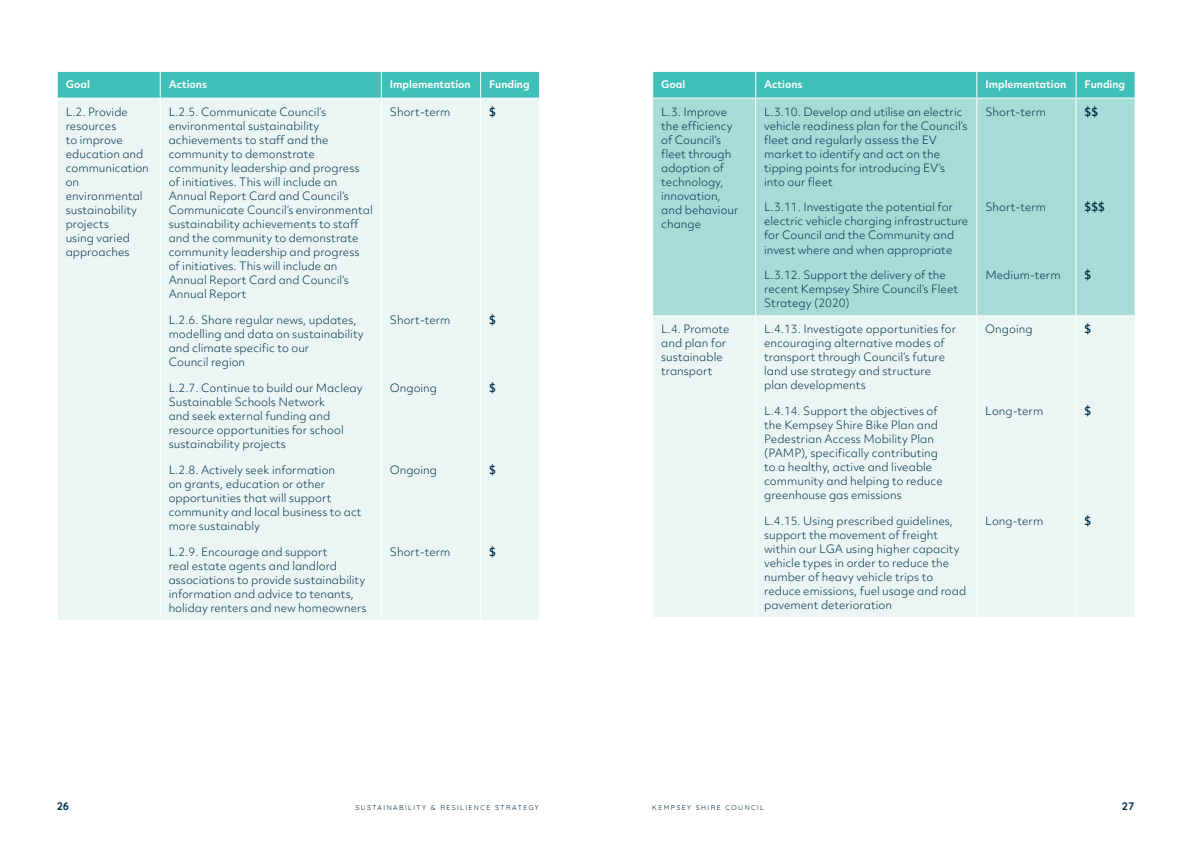
<style>
.page{position:relative;width:1191px;height:842px;background:#fff}
.page>*{position:absolute;margin:0;border:0;box-sizing:border-box;transform-origin:0 0}
.t1{font:300 11px/14px "Objektiv Mk 2";color:#002e49}
.t2{font:700 11px "Objektiv Mk 2";color:#002e49}
.t3{font:700 11px "Quicksand";color:#002e49}
.t4{font:700 10px "Objektiv Mk 2";color:#fff}
.t5{font:7px "Quicksand";letter-spacing:.2em;color:#002e49}
</style>
<div class="page">
<div style="left:58px;top:99px;width:481px;height:521px;background:#ebf6f4"></div>
<svg style="left:57px;top:71px;width:483px;height:27px;background:#4ac3bb"></svg>
<hr style="left:160px;top:374px;width:1px;height:82px;background:#fff">
<hr style="left:381px;top:374px;width:1px;height:82px;background:#fff">
<hr style="left:480px;top:374px;width:1px;height:82px;background:#fff">
<hr style="left:160px;top:456px;width:1px;height:82px;background:#fff">
<hr style="left:381px;top:456px;width:1px;height:82px;background:#fff">
<hr style="left:480px;top:456px;width:1px;height:82px;background:#fff">
<hr style="left:160px;top:538px;width:1px;height:82px;background:#fff">
<hr style="left:381px;top:538px;width:1px;height:82px;background:#fff">
<hr style="left:480px;top:538px;width:1px;height:82px;background:#fff">
<hr style="left:160px;top:99px;width:1px;height:208px;background:#fff">
<hr style="left:381px;top:99px;width:1px;height:208px;background:#fff">
<hr style="left:480px;top:99px;width:1px;height:208px;background:#fff">
<hr style="left:160px;top:307px;width:1px;height:67px;background:#fff">
<hr style="left:381px;top:307px;width:1px;height:67px;background:#fff">
<hr style="left:480px;top:307px;width:1px;height:67px;background:#fff">
<div style="left:653px;top:99px;width:481px;height:216px;background:#a7dbd7"></div>
<div style="left:653px;top:316px;width:481px;height:301px;background:#ebf6f4"></div>
<svg style="left:652px;top:71px;width:483px;height:27px;background:#49c2bb"></svg>
<hr style="left:755px;top:99px;width:1px;height:95px;background:#fff">
<hr style="left:976px;top:99px;width:1px;height:95px;background:#fff">
<hr style="left:1075px;top:99px;width:1px;height:95px;background:#fff">
<hr style="left:755px;top:194px;width:1px;height:68px;background:#fff">
<hr style="left:976px;top:194px;width:1px;height:68px;background:#fff">
<hr style="left:1075px;top:194px;width:1px;height:68px;background:#fff">
<hr style="left:755px;top:262px;width:1px;height:53px;background:#fff">
<hr style="left:976px;top:262px;width:1px;height:53px;background:#fff">
<hr style="left:1075px;top:262px;width:1px;height:53px;background:#fff">
<hr style="left:755px;top:316px;width:1px;height:82px;background:#fff">
<hr style="left:976px;top:316px;width:1px;height:82px;background:#fff">
<hr style="left:1075px;top:316px;width:1px;height:82px;background:#fff">
<hr style="left:755px;top:398px;width:1px;height:110px;background:#fff">
<hr style="left:755px;top:508px;width:1px;height:109px;background:#fff">
<hr style="left:976px;top:398px;width:1px;height:110px;background:#fff">
<hr style="left:1075px;top:398px;width:1px;height:110px;background:#fff">
<hr style="left:976px;top:508px;width:1px;height:109px;background:#fff">
<hr style="left:1075px;top:508px;width:1px;height:109px;background:#fff">
<p class="t4" style="left:66px;top:77px;width:26px">Goal</p>
<p class="t4" style="left:169px;top:77px;width:40px">Actions</p>
<p class="t4" style="left:390px;top:77px;width:82px">Implementation</p>
<p class="t4" style="left:489px;top:77px;width:42px">Funding</p>
<p class="t1" style="left:66px;top:105px;width:85px">L.2. Provide resources<br>to improve education and communication on environmental sustainability projects<br>using varied approaches</p>
<p class="t1" style="left:169px;top:105px;width:206px">L.2.5. Communicate Council’s environmental sustainability achievements to staff and the community to demonstrate community leadership and progress of initiatives. This will include an<br>Annual Report Card and Council’s<br>Communicate Council’s environmental sustainability achievements to staff and the community to demonstrate community leadership and progress of initiatives. This will include an<br>Annual Report Card and Council’s<br>Annual Report</p>
<p class="t1" style="left:390px;top:105px;width:62px">Short-term</p>
<p class="t2" style="left:489px;top:104px;width:8px">$</p>
<p class="t1" style="left:169px;top:313px;width:196px">L.2.6. Share regular news, updates, modelling and data on sustainability and climate specific to our<br>Council region</p>
<p class="t1" style="left:390px;top:313px;width:62px">Short-term</p>
<p class="t2" style="left:489px;top:312px;width:8px">$</p>
<p class="t1" style="left:169px;top:381px;width:195px">L.2.7. Continue to build our Macleay<br>Sustainable Schools Network<br>and seek external funding and resource opportunities for school sustainability projects</p>
<p class="t1" style="left:390px;top:381px;width:49px">Ongoing</p>
<p class="t2" style="left:489px;top:380px;width:8px">$</p>
<p class="t1" style="left:169px;top:463px;width:194px">L.2.8. Actively seek information<br>on grants, education or other opportunities that will support community and local business to act more sustainably</p>
<p class="t1" style="left:390px;top:463px;width:49px">Ongoing</p>
<p class="t2" style="left:489px;top:462px;width:8px">$</p>
<p class="t1" style="left:169px;top:545px;width:199px">L.2.9. Encourage and support<br>real estate agents and landlord associations to provide sustainability information and advice to tenants, holiday renters and new homeowners</p>
<p class="t1" style="left:390px;top:545px;width:62px">Short-term</p>
<p class="t2" style="left:489px;top:544px;width:8px">$</p>
<p class="t4" style="left:661px;top:77px;width:26px">Goal</p>
<p class="t4" style="left:764px;top:77px;width:40px">Actions</p>
<p class="t4" style="left:985px;top:77px;width:82px">Implementation</p>
<p class="t4" style="left:1084px;top:77px;width:42px">Funding</p>
<p class="t1" style="left:661px;top:104px;width:79px">L.3. Improve the efficiency of Council’s fleet through adoption of technology, innovation, and behaviour change</p>
<p class="t1" style="left:764px;top:104px;width:205px">L.3.10. Develop and utilise an electric vehicle readiness plan for the Council’s fleet and regularly assess the EV market to identify and act on the tipping points for introducing EV’s into our fleet</p>
<p class="t1" style="left:985px;top:104px;width:62px">Short-term</p>
<p class="t2" style="left:1084px;top:104px;width:15px">$$</p>
<p class="t1" style="left:764px;top:200px;width:206px">L.3.11. Investigate the potential for electric vehicle charging infrastructure for Council and the Community and invest where and when appropriate</p>
<p class="t1" style="left:985px;top:200px;width:62px">Short-term</p>
<p class="t2" style="left:1084px;top:200px;width:22px">$$$</p>
<p class="t1" style="left:764px;top:268px;width:195px">L.3.12. Support the delivery of the recent Kempsey Shire Council’s Fleet<br>Strategy (2020)</p>
<p class="t1" style="left:985px;top:268px;width:77px">Medium-term</p>
<p class="t2" style="left:1084px;top:267px;width:8px">$</p>
<p class="t1" style="left:661px;top:322px;width:70px">L.4. Promote and plan for sustainable transport</p>
<p class="t1" style="left:764px;top:322px;width:194px">L.4.13. Investigate opportunities for encouraging alternative modes of transport through Council’s future land use strategy and structure plan developments</p>
<p class="t1" style="left:985px;top:322px;width:49px">Ongoing</p>
<p class="t2" style="left:1084px;top:321px;width:8px">$</p>
<p class="t1" style="left:764px;top:404px;width:180px">L.4.14. Support the objectives of the Kempsey Shire Bike Plan and<br>Pedestrian Access Mobility Plan (PAMP), specifically contributing to a healthy, active and liveable community and helping to reduce greenhouse gas emissions</p>
<p class="t1" style="left:985px;top:404px;width:60px">Long-term</p>
<p class="t2" style="left:1084px;top:403px;width:8px">$</p>
<p class="t1" style="left:764px;top:514px;width:204px">L.4.15. Using prescribed guidelines, support the movement of freight within our LGA using higher capacity vehicle types in order to reduce the number of heavy vehicle trips to reduce emissions, fuel usage and road pavement deterioration</p>
<p class="t1" style="left:985px;top:514px;width:60px">Long-term</p>
<p class="t2" style="left:1084px;top:513px;width:8px">$</p>
<p class="t3" style="left:57px;top:798px;width:14px">26</p>
<p class="t5" style="left:355px;top:802px;width:185px">SUSTAINABILITY &amp; RESILIENCE STRATEGY</p>
<p class="t5" style="left:652px;top:802px;width:113px">KEMPSEY SHIRE COUNCIL</p>
<p class="t3" style="left:1121px;top:798px;width:14px">27</p>
</div>
